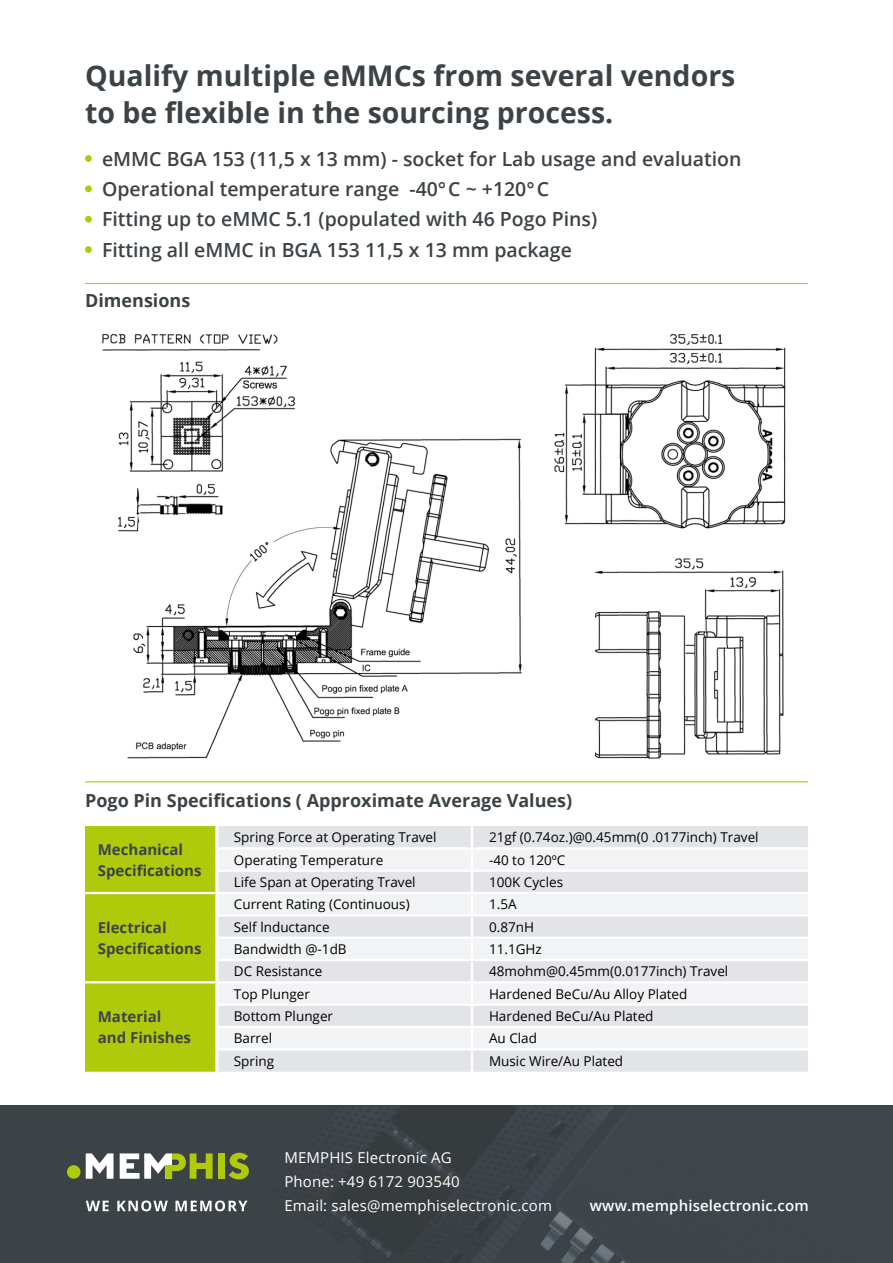
<style>
.page{position:relative;width:893px;height:1263px;background:#fff}
.page>*{position:absolute;margin:0;border:0;box-sizing:border-box;transform-origin:0 0}
.t1{font:700 28.5px/37.5px "Open Sans";color:#3c4347}
.t2{font:600 19.5px/30.5px "Open Sans";color:#3c4347}
.t3{font:700 18px "Open Sans";color:#3c4347}
.t4{font:15px/24px "Open Sans";letter-spacing:.01em;color:#fff}
.t5{font:700 15px/21px "Open Sans";color:#3c4347}
.t6{font:600 15px "Open Sans";letter-spacing:.01em;color:#fff}
.t7{font:13.5px "Open Sans";color:#000}
</style>
<div class="page">
<div style="left:85px;top:155px;width:7px;height:7px;background:#afca0b;border-radius:50%"></div>
<div style="left:85px;top:185px;width:7px;height:7px;background:#afca0b;border-radius:50%"></div>
<div style="left:85px;top:216px;width:7px;height:7px;background:#afca0b;border-radius:50%"></div>
<div style="left:85px;top:246px;width:7px;height:7px;background:#afca0b;border-radius:50%"></div>
<div style="left:0;top:1106px;width:893px;height:157px;background:#3c4347"></div>
<img style="left:206px;top:1122px;width:226px;height:135px">
<img style="left:432px;top:1106px;width:195px;height:157px">
<svg style="left:229px;top:1153px;width:20px;height:26px"></svg>
<svg style="left:86px;top:1153px;width:28px;height:26px"></svg>
<div style="left:218px;top:1153px;width:7px;height:26px;background:#afca0b"></div>
<svg style="left:120px;top:1153px;width:93px;height:26px"></svg>
<div style="left:67px;top:1165px;width:14px;height:14px;background:#afca0b;border-radius:50%"></div>
<svg style="left:86px;top:1200px;width:161px;height:11px"></svg>
<div style="left:85px;top:826px;width:130px;height:246px;background:#afca0b"></div>
<div style="left:218px;top:826px;width:590px;height:246px;background:#e2e4e7"></div>
<svg style="left:218px;top:849px;width:590px;height:199px;fill:#f1f3f4"></svg>
<hr style="left:85px;top:892px;width:132px;height:2px;background:#fff">
<hr style="left:85px;top:981px;width:132px;height:2px;background:#fff">
<hr style="left:218px;top:847px;width:254px;height:2px;background:#fff">
<hr style="left:472px;top:847px;width:336px;height:2px;background:#fff">
<hr style="left:218px;top:869px;width:254px;height:3px;background:#fff">
<hr style="left:472px;top:869px;width:336px;height:3px;background:#fff">
<hr style="left:217px;top:892px;width:255px;height:2px;background:#fff">
<hr style="left:472px;top:892px;width:336px;height:2px;background:#fff">
<hr style="left:218px;top:914px;width:254px;height:2px;background:#fff">
<hr style="left:472px;top:914px;width:336px;height:2px;background:#fff">
<hr style="left:218px;top:936px;width:254px;height:3px;background:#fff">
<hr style="left:472px;top:936px;width:336px;height:3px;background:#fff">
<hr style="left:218px;top:959px;width:254px;height:2px;background:#fff">
<hr style="left:472px;top:959px;width:336px;height:2px;background:#fff">
<hr style="left:217px;top:981px;width:255px;height:2px;background:#fff">
<hr style="left:472px;top:981px;width:336px;height:2px;background:#fff">
<hr style="left:218px;top:1003px;width:254px;height:3px;background:#fff">
<hr style="left:472px;top:1003px;width:336px;height:3px;background:#fff">
<hr style="left:218px;top:1026px;width:254px;height:2px;background:#fff">
<hr style="left:472px;top:1026px;width:336px;height:2px;background:#fff">
<hr style="left:218px;top:1048px;width:254px;height:2px;background:#fff">
<hr style="left:472px;top:1048px;width:336px;height:2px;background:#fff">
<hr style="left:471px;top:826px;width:2px;height:21px;background:#fff">
<hr style="left:471px;top:849px;width:2px;height:20px;background:#fff">
<hr style="left:471px;top:872px;width:2px;height:20px;background:#fff">
<hr style="left:471px;top:894px;width:2px;height:20px;background:#fff">
<hr style="left:471px;top:916px;width:2px;height:20px;background:#fff">
<hr style="left:471px;top:939px;width:2px;height:20px;background:#fff">
<hr style="left:471px;top:961px;width:2px;height:20px;background:#fff">
<hr style="left:471px;top:983px;width:2px;height:20px;background:#fff">
<hr style="left:471px;top:1006px;width:2px;height:20px;background:#fff">
<hr style="left:471px;top:1028px;width:2px;height:20px;background:#fff">
<hr style="left:471px;top:1050px;width:2px;height:22px;background:#fff">
<img style="left:102px;top:334px;width:194px;height:90px">
<img style="left:118px;top:424px;width:404px;height:335px">
<img style="left:554px;top:334px;width:232px;height:195px">
<img style="left:595px;top:558px;width:189px;height:201px">
<hr style="left:85px;top:283px;width:723px;height:1px;background:#afca0b">
<hr style="left:85px;top:781px;width:723px;height:1px;background:#afca0b">
<h1 class="t1" style="left:85px;top:56px;width:652px">Qualify multiple eMMCs from several vendors to be flexible in the sourcing process.</h1>
<h2 class="t2" style="left:102px;top:143px;width:641px">eMMC BGA 153 (11,5 x 13 mm) - socket for Lab usage and evaluation Operational temperature range -40° C ~ +120° C<br>Fitting up to eMMC 5.1 (populated with 46 Pogo Pins)<br>Fitting all eMMC in BGA 153 11,5 x 13 mm package</h2>
<h3 class="t3" style="left:85px;top:288px;width:107px">Dimensions</h3>
<h3 class="t3" style="left:85px;top:788px;width:489px">Pogo Pin Specifications ( Approximate Average Values)</h3>
<p class="t5" style="left:98px;top:838px;width:105px">Mechanical<br>Specifications</p>
<p class="t5" style="left:98px;top:917px;width:105px">Electrical<br>Specifications</p>
<p class="t5" style="left:98px;top:1006px;width:95px">Material and Finishes</p>
<p class="t7" style="left:234px;top:828px;width:204px">Spring Force at Operating Travel</p>
<p class="t7" style="left:489px;top:828px;width:271px">21gf (0.74oz.)@0.45mm(0 .0177inch) Travel</p>
<p class="t7" style="left:234px;top:850px;width:151px">Operating Temperature</p>
<p class="t7" style="left:489px;top:850px;width:78px">-40 to 120ºC</p>
<p class="t7" style="left:234px;top:873px;width:183px">Life Span at Operating Travel</p>
<p class="t7" style="left:489px;top:873px;width:76px">100K Cycles</p>
<p class="t7" style="left:234px;top:895px;width:177px">Current Rating (Continuous)</p>
<p class="t7" style="left:489px;top:895px;width:29px">1.5A</p>
<p class="t7" style="left:234px;top:917px;width:97px">Self lnductance</p>
<p class="t7" style="left:489px;top:917px;width:47px">0.87nH</p>
<p class="t7" style="left:234px;top:940px;width:114px">Bandwidth @-1dB</p>
<p class="t7" style="left:489px;top:940px;width:54px">11.1GHz</p>
<p class="t7" style="left:234px;top:962px;width:90px">DC Resistance</p>
<p class="t7" style="left:489px;top:962px;width:241px">48mohm@0.45mm(0.0177inch) Travel</p>
<p class="t7" style="left:234px;top:984px;width:78px">Top Plunger</p>
<p class="t7" style="left:489px;top:984px;width:200px">Hardened BeCu/Au Alloy Plated</p>
<p class="t7" style="left:234px;top:1007px;width:101px">Bottom Plunger</p>
<p class="t7" style="left:489px;top:1007px;width:166px">Hardened BeCu/Au Plated</p>
<p class="t7" style="left:234px;top:1029px;width:40px">Barrel</p>
<p class="t7" style="left:489px;top:1029px;width:50px">Au Clad</p>
<p class="t7" style="left:234px;top:1051px;width:42px">Spring</p>
<p class="t7" style="left:489px;top:1051px;width:136px">Music Wire/Au Plated</p>
<p class="t4" style="left:284px;top:1146px;width:269px">MEMPHIS Electronic AG<br>Phone: +49 6172 903540<br>Email: sales@memphiselectronic.com</p>
<p class="t6" style="left:590px;top:1195px;width:220px">www.memphiselectronic.com</p>
</div>
